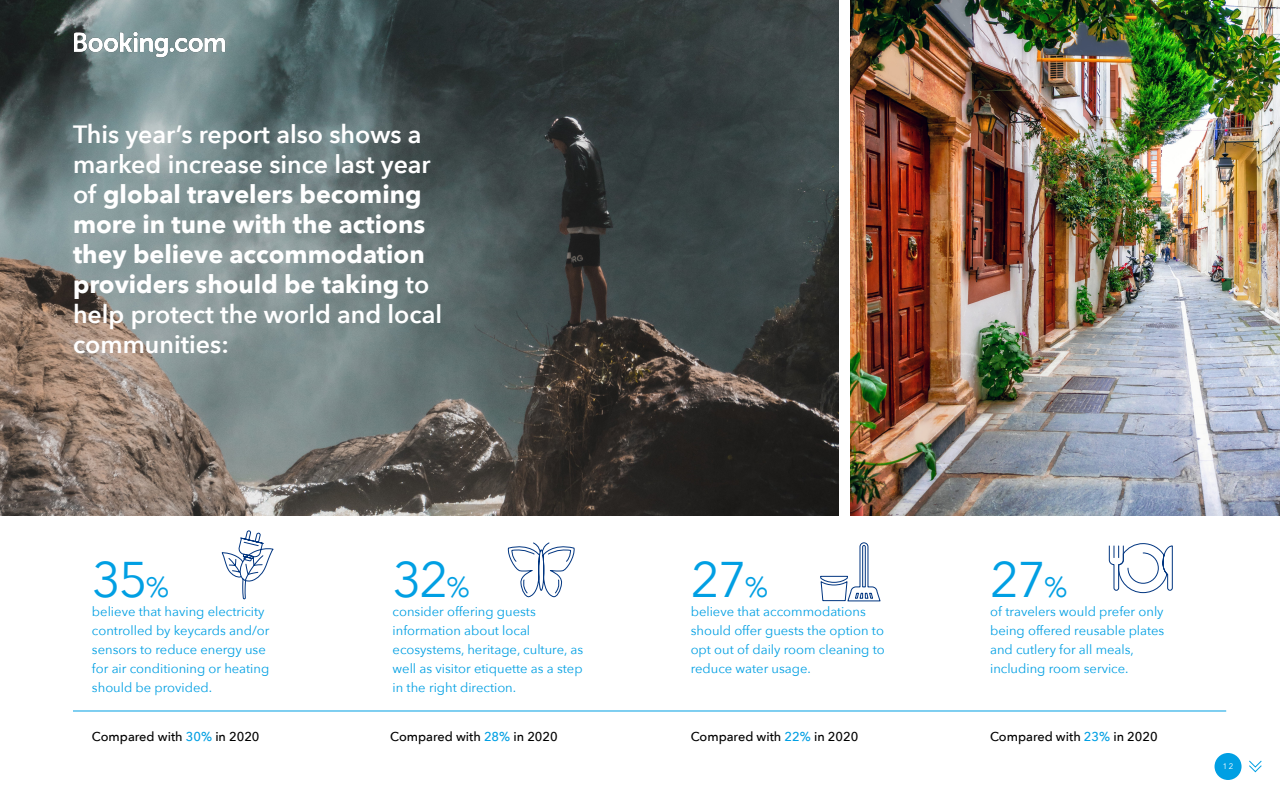
<style>
.page{position:relative;width:1280px;height:800px;background:#fff}
.page>*{position:absolute;margin:0;border:0;box-sizing:border-box;transform-origin:0 0}
.Paragraph_Style_1{font:50px "Avenir Next";letter-spacing:-.04em;color:#009fe3}
.Paragraph_Style_1-2{font:600 25px/30px "Avenir Next";color:#fff}
.Paragraph_Style_1-3{font:13px/19px "Avenir Next";color:#009fe3}
.Paragraph_Style_1-4{font:500 12.9px "Avenir Next";color:#000}
.t1{font:8px "Avenir";color:#fff}
.s1{font-weight:700}
.s2{font-size:28px}
.s3{color:#009fe3}
</style>
<div class="page">
<img style="left:0;top:0;width:838px;height:516px">
<img style="left:850px;top:0;width:430px;height:516px">
<hr style="left:73px;top:711px;width:1153px;height:1px;background:#009fe3">
<svg style="left:221px;top:530px;width:53px;height:70px"></svg>
<svg style="left:507px;top:542px;width:68px;height:56px"></svg>
<svg style="left:1108px;top:543px;width:65px;height:51px"></svg>
<svg style="left:820px;top:542px;width:61px;height:60px"></svg>
<img style="left:68px;top:28px;width:160px;height:31px">
<div style="left:1215px;top:753px;width:27px;height:27px;background:#009fe3;border-radius:50%"></div>
<svg style="left:1249px;top:760px;width:13px;height:13px"></svg>
<p class="Paragraph_Style_1-2" style="left:73px;top:118px;width:371px">This year’s report also shows a marked increase since last year of <span class="s1">global travelers becoming more in tune with the actions they believe accommodation providers should be taking</span> to help protect the world and local communities:</p>
<p class="Paragraph_Style_1" style="left:92px;top:537px;width:79px">35<span class="s2">%</span></p>
<p class="Paragraph_Style_1-3" style="left:92px;top:601px;width:179px">believe that having electricity controlled by keycards and/or sensors to reduce energy use for air conditioning or heating should be provided.</p>
<p class="Paragraph_Style_1-4" style="left:92px;top:725px;width:169px">Compared with <span class="s3">30%</span> in 2020</p>
<p class="Paragraph_Style_1" style="left:393px;top:537px;width:79px">32<span class="s2">%</span></p>
<p class="Paragraph_Style_1-3" style="left:393px;top:601px;width:192px">consider offering guests information about local ecosystems, heritage, culture, as well as visitor etiquette as a step in the right direction.</p>
<p class="Paragraph_Style_1-4" style="left:390px;top:725px;width:169px">Compared with <span class="s3">28%</span> in 2020</p>
<p class="Paragraph_Style_1" style="left:691px;top:537px;width:79px">27<span class="s2">%</span></p>
<p class="Paragraph_Style_1-3" style="left:691px;top:601px;width:196px">believe that accommodations should offer guests the option to opt out of daily room cleaning to reduce water usage.</p>
<p class="Paragraph_Style_1-4" style="left:691px;top:725px;width:169px">Compared with <span class="s3">22%</span> in 2020</p>
<p class="Paragraph_Style_1" style="left:990px;top:537px;width:79px">27<span class="s2">%</span></p>
<p class="Paragraph_Style_1-3" style="left:990px;top:601px;width:176px">of travelers would prefer only being offered reusable plates and cutlery for all meals, including room service.</p>
<p class="Paragraph_Style_1-4" style="left:990px;top:725px;width:169px">Compared with <span class="s3">23%</span> in 2020</p>
<p class="t1" style="left:1223px;top:761px;width:12px">12</p>
</div>
